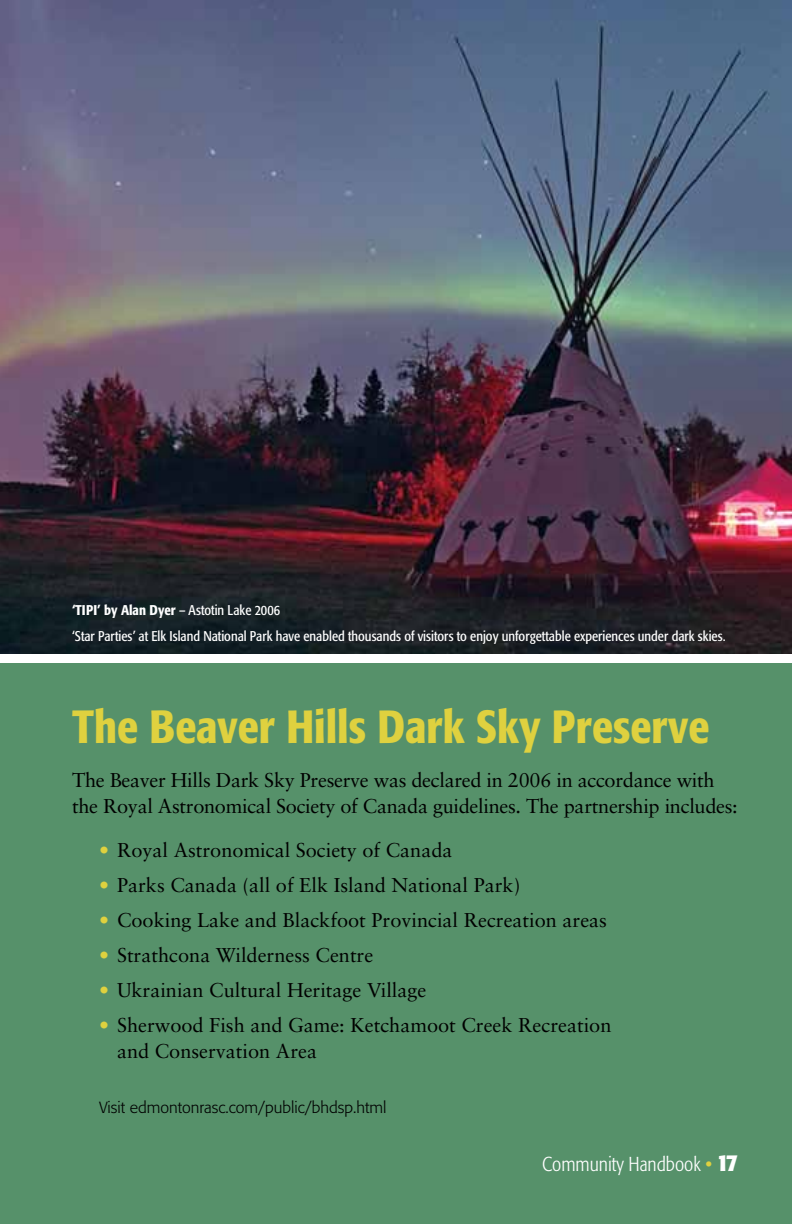
<style>
.page{position:relative;width:792px;height:1224px;background:#fff}
.page>*{position:absolute;margin:0;border:0;box-sizing:border-box;transform-origin:0 0}
.t1{font:500 condensed 46px "Formata";color:#dfd13f}
.t2{font:20px/26px "Sabon";color:#000}
.t3{font:300 condensed 20px "Formata";color:#fff}
.t4{font:300 16px "Formata";color:#000}
.t5{font:condensed 14px/25.8px "Formata";color:#fff}
.s1{font-weight:500}
.s2{color:#dfd13f}
.s3{font-weight:400;color:#dfd13f}
.s4{font-weight:700;font-size:24px}
</style>
<div class="page">
<div style="left:0;top:663px;width:792px;height:561px;background:#56916a"></div>
<img style="left:0;top:0;width:792px;height:654px">
<p class="t5" style="left:72px;top:597px;width:655px"><span class="s1">‘TIPI’ by Alan Dyer</span> – Astotin Lake 2006<br>‘Star Parties’ at Elk Island National Park have enabled thousands of visitors to enjoy unforgettable experiences under dark skies.</p>
<h1 class="t1" style="left:72px;top:698px;width:639px">The Beaver Hills Dark Sky Preserve</h1>
<p class="t2" style="left:72px;top:766px;width:667px">The Beaver Hills Dark Sky Preserve was declared in 2006 in accordance with the Royal Astronomical Society of Canada guidelines. The partnership includes:</p>
<p class="t2" style="left:99px;top:836px;width:355px"><span class="s2">•</span> Royal Astronomical Society of Canada</p>
<p class="t2" style="left:99px;top:871px;width:423px"><span class="s2">•</span> Parks Canada (all of Elk Island National Park)</p>
<p class="t2" style="left:99px;top:906px;width:510px"><span class="s2">•</span> Cooking Lake and Blackfoot Provincial Recreation areas</p>
<p class="t2" style="left:99px;top:941px;width:276px"><span class="s2">•</span> Strathcona Wilderness Centre</p>
<p class="t2" style="left:99px;top:976px;width:329px"><span class="s2">•</span> Ukrainian Cultural Heritage Village</p>
<p class="t2" style="left:117px;top:1011px;width:496px;text-indent:-18px"><span class="s2">•</span> Sherwood Fish and Game: Ketchamoot Creek Recreation and Conservation Area</p>
<p class="t4" style="left:99px;top:1098px;width:289px">Visit edmontonrasc.com/public/bhdsp.html</p>
<p class="t3" style="left:542px;top:1153px;width:197px">Community Handbook <span class="s3">•</span> <span class="s4">17</span></p>
</div>
